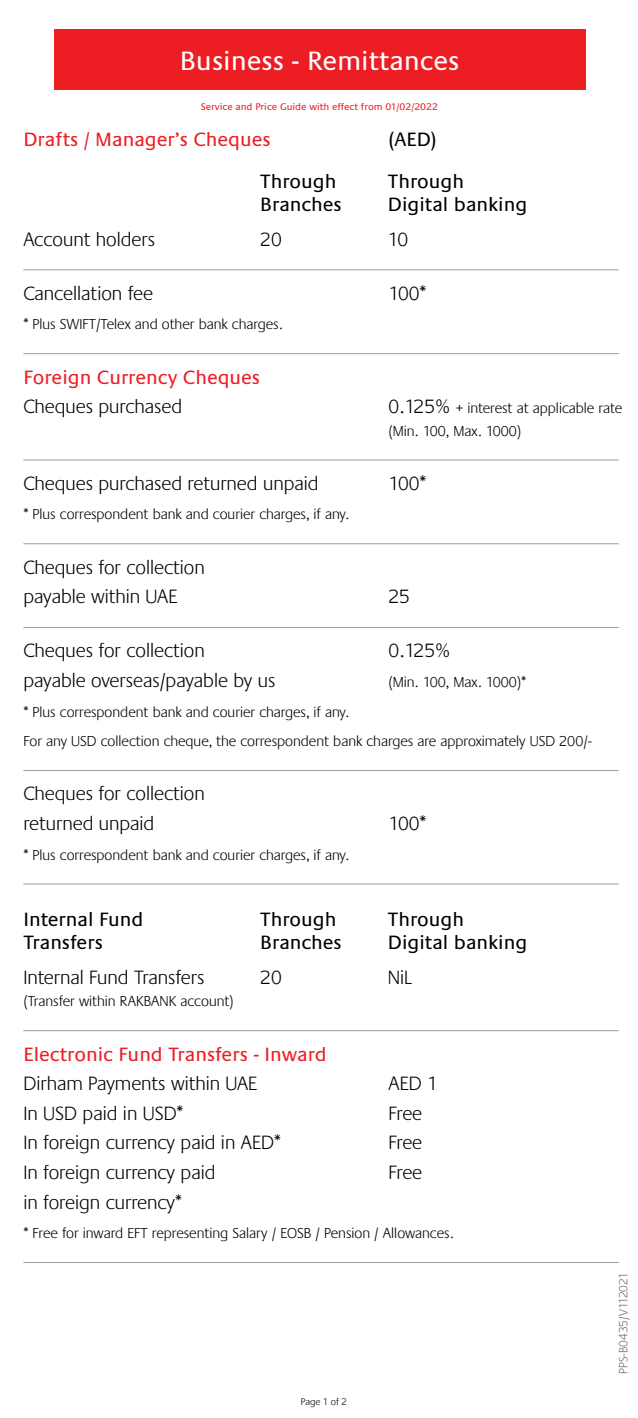
<style>
.page{position:relative;width:638px;height:1418px;background:#fff}
.page>*{position:absolute;margin:0;border:0;box-sizing:border-box;transform-origin:0 0}
.t1{font:27.5px "Praxis LT";color:#fff}
.t2{font:300 20px/29.5px "Praxis LT";color:#000}
.t3{font:20px/22.5px "Praxis LT";color:#000}
.t4{font:20px "Praxis LT";color:#ed1d24}
.t5{font:300 15px/22.5px "Praxis LT";color:#000}
.t6{font:300 12.5px "Praxis LT";color:#6d6e71}
.t7{font:10px "Praxis LT";color:#ed1d24}
.t8{font:300 10px "Praxis LT";color:#000}
.s1{font-size:20px}
</style>
<div class="page">
<div style="left:54px;top:29px;width:531px;height:61px;background:#ed1d24"></div>
<hr style="left:23px;top:269px;width:596px;height:1px;background:#000">
<hr style="left:23px;top:353px;width:596px;height:1px;background:#000">
<hr style="left:23px;top:459px;width:596px;height:1px;background:#000">
<hr style="left:23px;top:543px;width:596px;height:1px;background:#000">
<hr style="left:23px;top:627px;width:596px;height:1px;background:#000">
<hr style="left:23px;top:770px;width:596px;height:1px;background:#000">
<hr style="left:23px;top:883px;width:596px;height:1px;background:#000">
<hr style="left:23px;top:1030px;width:596px;height:1px;background:#000">
<hr style="left:23px;top:1261px;width:596px;height:1px;background:#000">
<h1 class="t1" style="left:180px;top:46px;width:281px">Business - Remittances</h1>
<p class="t7" style="left:201px;top:101px;width:239px">Service and Price Guide with effect from 01/02/2022</p>
<h2 class="t4" style="left:23px;top:128px;width:249px">Drafts / Manager’s Cheques</h2>
<h2 class="t3" style="left:388px;top:128px;width:50px">(AED)</h2>
<h2 class="t3" style="left:260px;top:170px;width:83px">Through<br>Branches</h2>
<h2 class="t3" style="left:388px;top:170px;width:141px">Through<br>Digital banking</h2>
<h2 class="t2" style="left:23px;top:224px;width:133px">Account holders</h2>
<h2 class="t2" style="left:260px;top:224px;width:23px">20</h2>
<h2 class="t2" style="left:388px;top:224px;width:22px">10</h2>
<h2 class="t2" style="left:23px;top:279px;width:131px">Cancellation fee</h2>
<h2 class="t2" style="left:388px;top:279px;width:39px">100*</h2>
<p class="t5" style="left:23px;top:313px;width:261px">* Plus SWIFT/Telex and other bank charges.</p>
<h2 class="t4" style="left:23px;top:366px;width:238px">Foreign Currency Cheques</h2>
<h2 class="t2" style="left:23px;top:392px;width:160px">Cheques purchased</h2>
<p class="t5" style="left:388px;top:397px;width:235px"><span class="s1">0.125%</span> + interest at applicable rate (Min. 100, Max. 1000)</p>
<h2 class="t2" style="left:23px;top:469px;width:297px">Cheques purchased returned unpaid</h2>
<h2 class="t2" style="left:388px;top:469px;width:39px">100*</h2>
<p class="t5" style="left:23px;top:503px;width:327px">* Plus correspondent bank and courier charges, if any.</p>
<h2 class="t2" style="left:23px;top:552px;width:183px">Cheques for collection payable within UAE</h2>
<h2 class="t2" style="left:388px;top:582px;width:23px">25</h2>
<h2 class="t2" style="left:23px;top:636px;width:183px">Cheques for collection</h2>
<h2 class="t2" style="left:388px;top:636px;width:63px">0.125%</h2>
<h2 class="t2" style="left:23px;top:666px;width:253px">payable overseas/payable by us</h2>
<p class="t5" style="left:388px;top:671px;width:139px">(Min. 100, Max. 1000)*</p>
<p class="t5" style="left:23px;top:697px;width:570px;line-height:29.5px">* Plus correspondent bank and courier charges, if any.<br>For any USD collection cheque, the correspondent bank charges are approximately USD 200/-</p>
<h2 class="t2" style="left:23px;top:779px;width:183px">Cheques for collection returned unpaid</h2>
<h2 class="t2" style="left:388px;top:809px;width:39px">100*</h2>
<p class="t5" style="left:23px;top:843px;width:327px">* Plus correspondent bank and courier charges, if any.</p>
<h2 class="t3" style="left:23px;top:908px;width:121px">Internal Fund<br>Transfers</h2>
<h2 class="t3" style="left:260px;top:908px;width:83px">Through<br>Branches</h2>
<h2 class="t3" style="left:388px;top:908px;width:141px">Through<br>Digital banking</h2>
<h2 class="t2" style="left:23px;top:962px;width:182px">Internal Fund Transfers</h2>
<p class="t5" style="left:23px;top:990px;width:212px">(Transfer within RAKBANK account)</p>
<h2 class="t2" style="left:260px;top:962px;width:23px">20</h2>
<h2 class="t2" style="left:388px;top:962px;width:26px">NiL</h2>
<h2 class="t4" style="left:23px;top:1043px;width:305px">Electronic Fund Transfers - Inward</h2>
<h2 class="t2" style="left:23px;top:1069px;width:235px">Dirham Payments within UAE</h2>
<h2 class="t2" style="left:388px;top:1069px;width:51px">AED 1</h2>
<h2 class="t2" style="left:23px;top:1098px;width:161px">In USD paid in USD*</h2>
<h2 class="t2" style="left:388px;top:1098px;width:35px">Free</h2>
<h2 class="t2" style="left:23px;top:1128px;width:259px">In foreign currency paid in AED*</h2>
<h2 class="t2" style="left:388px;top:1128px;width:35px">Free</h2>
<h2 class="t2" style="left:23px;top:1157px;width:194px">In foreign currency paid</h2>
<h2 class="t2" style="left:388px;top:1157px;width:35px">Free</h2>
<h2 class="t2" style="left:23px;top:1187px;width:160px">in foreign currency*</h2>
<p class="t5" style="left:23px;top:1222px;width:432px">* Free for inward EFT representing Salary / EOSB / Pension / Allowances.</p>
<p class="t8" style="left:301px;top:1396px;width:47px">Page 1 of 2</p>
<p class="t6" style="left:616px;top:1373px;width:103px;rotate:-90deg">PPS-B0435/V112021</p>
</div>
